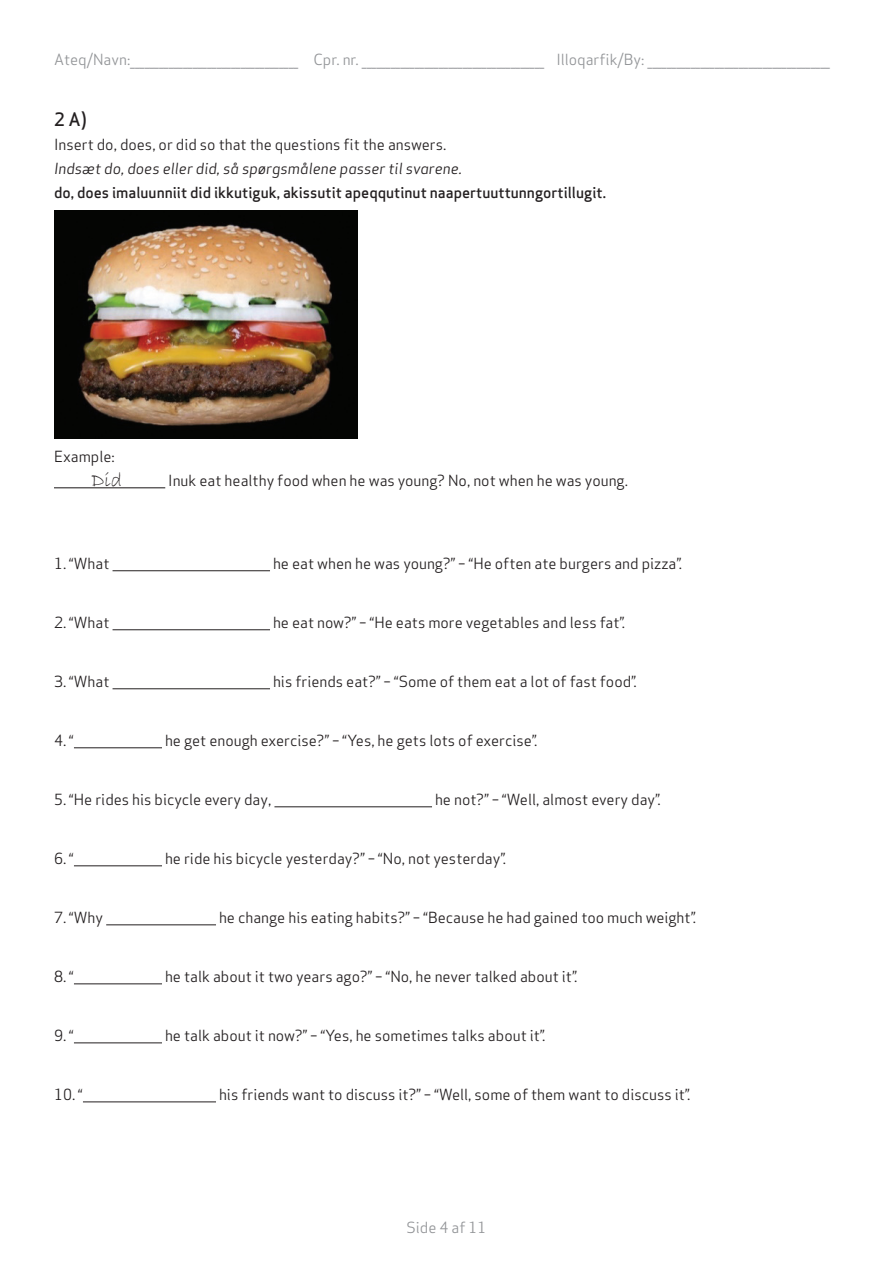
<style>
.page{position:relative;width:893px;height:1263px;background:#fff}
.page>*{position:absolute;margin:0;border:0;box-sizing:border-box;transform-origin:0 0}
.t1{font:21px "Bradley Hand ITC";color:#231f20}
.Overskrift{font:500 18px "Apex Sans";color:#231f20}
.skrivelinier{font:15px "Apex Sans";color:#231f20}
.t2{font:15px "Apex Sans";color:#939598}
.t3{font:500 15px "Apex Sans";color:#231f20}
.t4{font:15px "Apex Sans Book Italic T";color:#231f20}
</style>
<div class="page">
<hr style="left:54px;top:487px;width:111px;height:1px;background:#231f20">
<hr style="left:113px;top:570px;width:157px;height:1px;background:#231f20">
<hr style="left:113px;top:629px;width:157px;height:1px;background:#231f20">
<hr style="left:113px;top:688px;width:157px;height:1px;background:#231f20">
<hr style="left:74px;top:747px;width:88px;height:1px;background:#231f20">
<hr style="left:274px;top:806px;width:158px;height:1px;background:#231f20">
<hr style="left:74px;top:865px;width:88px;height:1px;background:#231f20">
<hr style="left:106px;top:924px;width:110px;height:1px;background:#231f20">
<hr style="left:74px;top:983px;width:88px;height:1px;background:#231f20">
<hr style="left:74px;top:1042px;width:88px;height:1px;background:#231f20">
<hr style="left:83px;top:1101px;width:133px;height:1px;background:#231f20">
<img style="left:54px;top:211px;width:303px;height:227px">
<p class="t2" style="left:54px;top:47px;width:777px">Ateq/Navn:___________________________________ Cpr. nr. ______________________________________ Illoqarfik/By: ______________________________________</p>
<p class="Overskrift" style="left:54px;top:104px;width:34px">2 A)</p>
<p class="skrivelinier" style="left:54px;top:132px;width:394px">Insert do, does, or did so that the questions fit the answers.</p>
<p class="t4" style="left:54px;top:159px;width:410px">Indsæt do, does eller did, så spørgsmålene passer til svarene.</p>
<p class="t3" style="left:54px;top:179px;width:553px">do, does imaluunniit did ikkutiguk, akissutit apeqqutinut naapertuuttunngortillugit.</p>
<p class="skrivelinier" style="left:54px;top:444px;width:62px">Example:</p>
<p class="t1" style="left:91px;top:467px;width:32px">Did</p>
<p class="skrivelinier" style="left:168px;top:468px;width:461px">Inuk eat healthy food when he was young? No, not when he was young.</p>
<p class="skrivelinier" style="left:54px;top:551px;width:57px">1. “What</p>
<p class="skrivelinier" style="left:273px;top:551px;width:410px">he eat when he was young?” – “He often ate burgers and pizza”.</p>
<p class="skrivelinier" style="left:54px;top:610px;width:57px">2. “What</p>
<p class="skrivelinier" style="left:273px;top:610px;width:354px">he eat now?” – “He eats more vegetables and less fat”.</p>
<p class="skrivelinier" style="left:54px;top:669px;width:57px">3. “What</p>
<p class="skrivelinier" style="left:273px;top:669px;width:365px">his friends eat?” – “Some of them eat a lot of fast food”.</p>
<p class="skrivelinier" style="left:54px;top:728px;width:21px">4. “</p>
<p class="skrivelinier" style="left:165px;top:728px;width:374px">he get enough exercise?” – “Yes, he gets lots of exercise”.</p>
<p class="skrivelinier" style="left:54px;top:787px;width:219px">5. “He rides his bicycle every day,</p>
<p class="skrivelinier" style="left:435px;top:787px;width:227px">he not?” – “Well, almost every day”.</p>
<p class="skrivelinier" style="left:54px;top:846px;width:21px">6. “</p>
<p class="skrivelinier" style="left:165px;top:846px;width:342px">he ride his bicycle yesterday?” – “No, not yesterday”.</p>
<p class="skrivelinier" style="left:54px;top:905px;width:51px">7. “Why</p>
<p class="skrivelinier" style="left:219px;top:905px;width:479px">he change his eating habits?” – “Because he had gained too much weight”.</p>
<p class="skrivelinier" style="left:54px;top:964px;width:21px">8. “</p>
<p class="skrivelinier" style="left:165px;top:964px;width:414px">he talk about it two years ago?” – “No, he never talked about it”.</p>
<p class="skrivelinier" style="left:54px;top:1023px;width:21px">9. “</p>
<p class="skrivelinier" style="left:165px;top:1023px;width:382px">he talk about it now?” – “Yes, he sometimes talks about it”.</p>
<p class="skrivelinier" style="left:54px;top:1082px;width:30px">10. “</p>
<p class="skrivelinier" style="left:219px;top:1082px;width:473px">his friends want to discuss it?” – “Well, some of them want to discuss it”.</p>
<p class="t2" style="left:406px;top:1215px;width:81px">Side 4 af 11</p>
</div>
